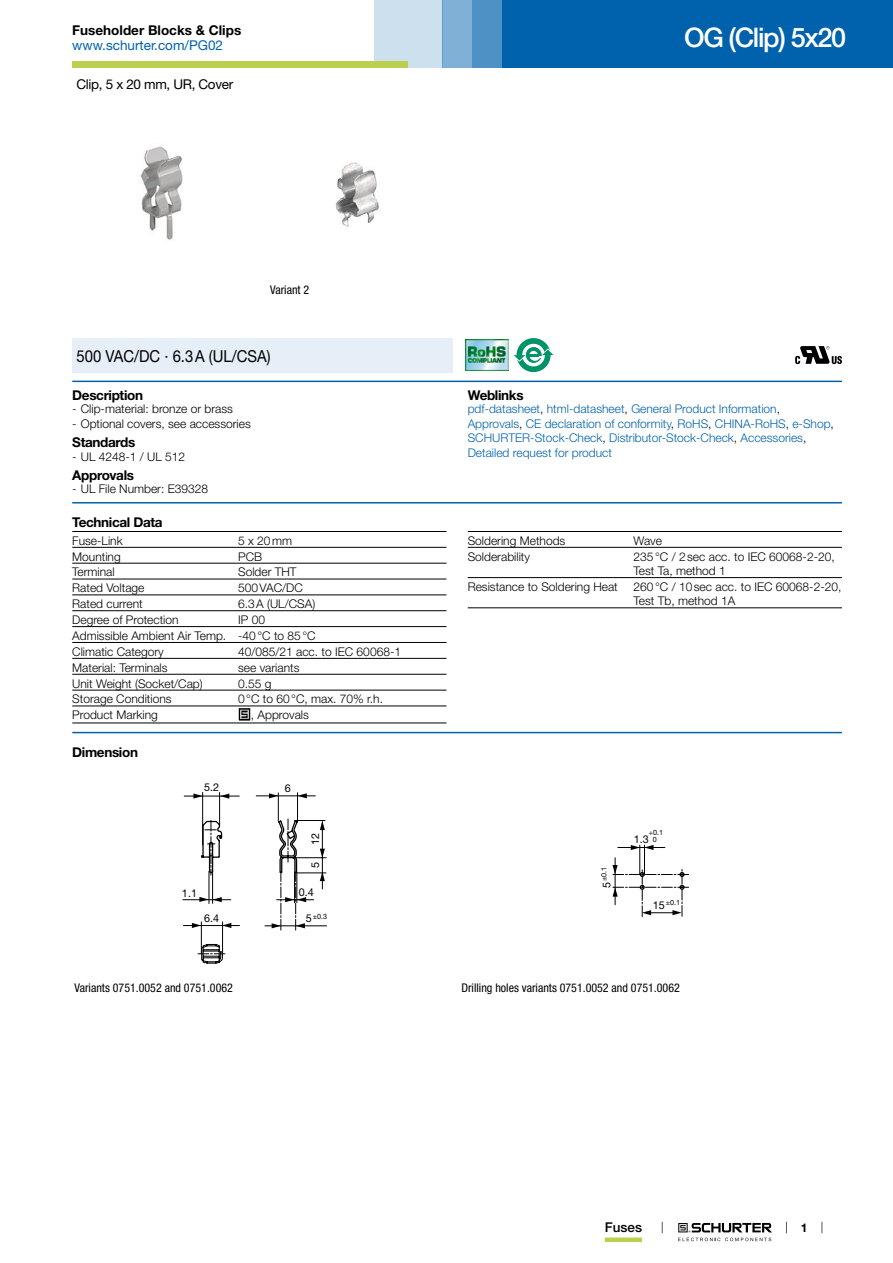
<style>
.page{position:relative;width:893px;height:1263px;background:#fff}
.page>*{position:absolute;margin:0;border:0;box-sizing:border-box;transform-origin:0 0}
.t1{font:500 27px "Helvetica Neue LT";letter-spacing:-.05em;color:#fff}
.t2{font:16.5px "Helvetica Neue LT";color:#000;scale:.9 1}
.t3{font:700 13.5px "Helvetica Neue LT";letter-spacing:-.025em;color:#000}
.t4{font:700 13.5px "Helvetica Neue LT";color:#000}
.t5{font:13.5px "Helvetica Neue LT";color:#0062ac}
.t6{font:13.5px "Helvetica Neue LT";letter-spacing:-.025em;color:#000}
.t7{font:500 13.5px "Helvetica Neue LT";color:#000}
.t8{font:300 12px/15.9px "Helvetica Neue LT";color:#000}
.t9{font:300 12px/14.4px "Helvetica Neue LT";color:#0062ac}
.t10{font:condensed 12px "Helvetica Neue LT";color:#000}
.t11{font:10.8px "Helvetica Neue LT";color:#000}
.t12{font:7.2px/7.2px "Helvetica Neue LT";color:#000;text-align:center}
.s1{color:#000}
.s2{font-size:10.8px}
</style>
<div class="page">
<svg style="left:678px;top:1223px;width:94px;height:18px"></svg>
<div style="left:502px;top:0;width:391px;height:68px;background:#0062ac"></div>
<div style="left:442px;top:0;width:30px;height:68px;background:#80b0d5"></div>
<div style="left:472px;top:0;width:30px;height:68px;background:#4d91c5"></div>
<div style="left:374px;top:0;width:68px;height:68px;background:#cde0ee"></div>
<div style="left:72px;top:62px;width:336px;height:6px;background:#bcd050"></div>
<div style="left:605px;top:1237px;width:37px;height:5px;background:#bcd050"></div>
<img style="left:140px;top:146px;width:43px;height:94px">
<img style="left:335px;top:162px;width:44px;height:65px">
<img style="left:466px;top:339px;width:42px;height:32px">
<svg style="left:517px;top:338px;width:34px;height:34px"></svg>
<svg style="left:522px;top:344px;width:23px;height:22px"></svg>
<svg style="left:514px;top:347px;width:40px;height:15px"></svg>
<svg style="left:795px;top:346px;width:47px;height:18px"></svg>
<div style="left:72px;top:338px;width:381px;height:34px;background:#e6eff7"></div>
<hr style="left:72px;top:381px;width:770px;height:1px;background:#0062ac">
<hr style="left:72px;top:502px;width:770px;height:1px;background:#0062ac">
<hr style="left:72px;top:531px;width:374px;height:1px;background:#000">
<hr style="left:72px;top:547px;width:374px;height:1px;background:#000">
<hr style="left:72px;top:563px;width:374px;height:1px;background:#000">
<hr style="left:72px;top:579px;width:374px;height:1px;background:#000">
<hr style="left:72px;top:594px;width:374px;height:1px;background:#000">
<hr style="left:72px;top:610px;width:374px;height:1px;background:#000">
<hr style="left:72px;top:626px;width:374px;height:1px;background:#000">
<hr style="left:72px;top:642px;width:374px;height:1px;background:#000">
<hr style="left:72px;top:658px;width:374px;height:1px;background:#000">
<hr style="left:72px;top:674px;width:374px;height:1px;background:#000">
<hr style="left:72px;top:690px;width:374px;height:1px;background:#000">
<hr style="left:72px;top:705px;width:374px;height:1px;background:#000">
<svg style="left:238px;top:708px;width:13px;height:12px"></svg>
<hr style="left:72px;top:722px;width:374px;height:1px;background:#000">
<hr style="left:468px;top:531px;width:374px;height:1px;background:#000">
<hr style="left:468px;top:547px;width:374px;height:1px;background:#000">
<hr style="left:468px;top:577px;width:374px;height:1px;background:#000">
<hr style="left:468px;top:607px;width:374px;height:1px;background:#000">
<hr style="left:72px;top:732px;width:770px;height:1px;background:#0062ac">
<svg style="left:198px;top:943px;width:28px;height:21px"></svg>
<hr style="left:184px;top:796px;width:55px;height:1px;background:#000">
<hr style="left:183px;top:899px;width:48px;height:1px;background:#000">
<hr style="left:265px;top:925px;width:62px;height:1px;background:#000">
<hr style="left:202px;top:792px;width:1px;height:53px;background:#000">
<hr style="left:219px;top:792px;width:1px;height:33px;background:#000">
<hr style="left:183px;top:925px;width:56px;height:1px;background:#000">
<hr style="left:201px;top:922px;width:1px;height:32px;background:#000">
<hr style="left:222px;top:922px;width:1px;height:33px;background:#000">
<svg style="left:192px;top:793px;width:134px;height:137px"></svg>
<svg style="left:612px;top:845px;width:77px;height:72px"></svg>
<p class="t4" style="left:72px;top:22px;width:170px">Fuseholder Blocks &amp; Clips</p>
<p class="t5" style="left:72px;top:37px;width:152px">www.schurter.com/PG02</p>
<p class="t6" style="left:77px;top:76px;width:158px">Clip, 5 x 20 mm, UR, Cover</p>
<h1 class="t1" style="left:684px;top:21px;width:164px">OG (Clip) 5x20</h1>
<p class="t10" style="left:270px;top:283px;width:41px">Variant 2</p>
<h2 class="t2" style="left:77px;top:346px;width:217px">500 VAC/DC · 6.3A (UL/CSA)</h2>
<p class="t3" style="left:72px;top:386px;width:72px">Description</p>
<p class="t8" style="left:72px;top:401px;width:162px">- Clip-material: bronze or brass</p>
<p class="t8" style="left:72px;top:415px;width:180px">- Optional covers, see accessories</p>
<p class="t3" style="left:72px;top:434px;width:65px">Standards</p>
<p class="t8" style="left:72px;top:448px;width:114px">- UL 4248-1 / UL 512</p>
<p class="t3" style="left:72px;top:467px;width:63px">Approvals</p>
<p class="t8" style="left:72px;top:481px;width:137px">- UL File Number: E39328</p>
<p class="t3" style="left:72px;top:514px;width:92px">Technical Data</p>
<p class="t8" style="left:72px;top:532px;width:52px">Fuse-Link</p>
<p class="t8" style="left:238px;top:532px;width:55px">5 x 20mm</p>
<p class="t8" style="left:72px;top:548px;width:50px">Mounting</p>
<p class="t8" style="left:238px;top:548px;width:26px">PCB</p>
<p class="t8" style="left:72px;top:564px;width:44px">Terminal</p>
<p class="t8" style="left:238px;top:564px;width:60px">Solder THT</p>
<p class="t8" style="left:72px;top:580px;width:74px">Rated Voltage</p>
<p class="t8" style="left:238px;top:580px;width:66px">500VAC/DC</p>
<p class="t8" style="left:72px;top:596px;width:72px">Rated current</p>
<p class="t8" style="left:238px;top:596px;width:79px">6.3A (UL/CSA)</p>
<p class="t8" style="left:72px;top:611px;width:108px">Degree of Protection</p>
<p class="t8" style="left:72px;top:611px;width:245px;text-indent:166px">IP 00<br>Admissible Ambient Air Temp. -40°C to 85°C<br>Climatic Category</p>
<p class="t8" style="left:238px;top:643px;width:164px">40/085/21 acc. to IEC 60068-1</p>
<p class="t8" style="left:72px;top:659px;width:97px">Material: Terminals</p>
<p class="t8" style="left:238px;top:659px;width:63px">see variants</p>
<p class="t8" style="left:72px;top:675px;width:132px">Unit Weight (Socket/Cap)</p>
<p class="t8" style="left:238px;top:675px;width:35px">0.55 g</p>
<p class="t8" style="left:72px;top:691px;width:101px">Storage Conditions</p>
<p class="t8" style="left:238px;top:691px;width:146px">0°C to 60°C, max. 70% r.h.</p>
<p class="t8" style="left:72px;top:707px;width:87px">Product Marking</p>
<p class="t8" style="left:251px;top:707px;width:60px">, Approvals</p>
<p class="t3" style="left:72px;top:743px;width:67px">Dimension</p>
<p class="t11" style="left:204px;top:780px;width:17px">5.2</p>
<p class="t11" style="left:182px;top:886px;width:17px">1.1</p>
<p class="t11" style="left:204px;top:912px;width:17px">6.4</p>
<p class="t10" style="left:74px;top:980px;width:160px">Variants 0751.0052 and 0751.0062</p>
<p class="t11" style="left:285px;top:782px;width:8px">6</p>
<p class="t11" style="left:309px;top:844px;width:14px;rotate:-90deg">12</p>
<p class="t11" style="left:309px;top:868px;width:8px;rotate:-90deg">5</p>
<p class="t11" style="left:299px;top:885px;width:17px">0.4</p>
<p class="t12" style="left:313px;top:912px;width:16px">±0.3</p>
<p class="t11" style="left:306px;top:912px;width:8px">5</p>
<p class="t3" style="left:468px;top:386px;width:57px">Weblinks</p>
<p class="t9" style="left:468px;top:402px;width:368px">pdf-datasheet<span class="s1">,</span> html-datasheet<span class="s1">,</span> General Product Information<span class="s1">, </span>Approvals<span class="s1">,</span> CE declaration of conformity<span class="s1">,</span> RoHS<span class="s1">,</span> CHINA-RoHS<span class="s1">,</span> e-Shop<span class="s1">, </span>SCHURTER-Stock-Check<span class="s1">,</span> Distributor-Stock-Check<span class="s1">,</span> Accessories<span class="s1">, </span>Detailed request for product</p>
<p class="t8" style="left:468px;top:532px;width:99px">Soldering Methods</p>
<p class="t8" style="left:634px;top:532px;width:30px">Wave</p>
<p class="t8" style="left:468px;top:548px;width:64px">Solderability</p>
<p class="t8" style="left:634px;top:549px;width:203px;line-height:14.4px">235°C / 2sec acc. to IEC 60068-2-20,<br>Test Ta, method 1</p>
<p class="t8" style="left:468px;top:578px;width:152px">Resistance to Soldering Heat</p>
<p class="t8" style="left:634px;top:579px;width:209px;line-height:14.4px">260°C / 10sec acc. to IEC 60068-2-20,<br>Test Tb, method 1A</p>
<p class="t12" style="left:600px;top:888px;width:23px;rotate:-90deg"><span class="s2">5</span>±0.1</p>
<p class="t11" style="left:634px;top:832px;width:17px">1.3</p>
<p class="t12" style="left:649px;top:829px;width:16px">+0.1<br>0</p>
<p class="t12" style="left:653px;top:899px;width:29px"><span class="s2">15</span> ±0.1</p>
<p class="t10" style="left:461px;top:980px;width:220px">Drilling holes variants 0751.0052 and 0751.0062</p>
<p class="t7" style="left:605px;top:1219px;width:39px">Fuses</p>
</div>
